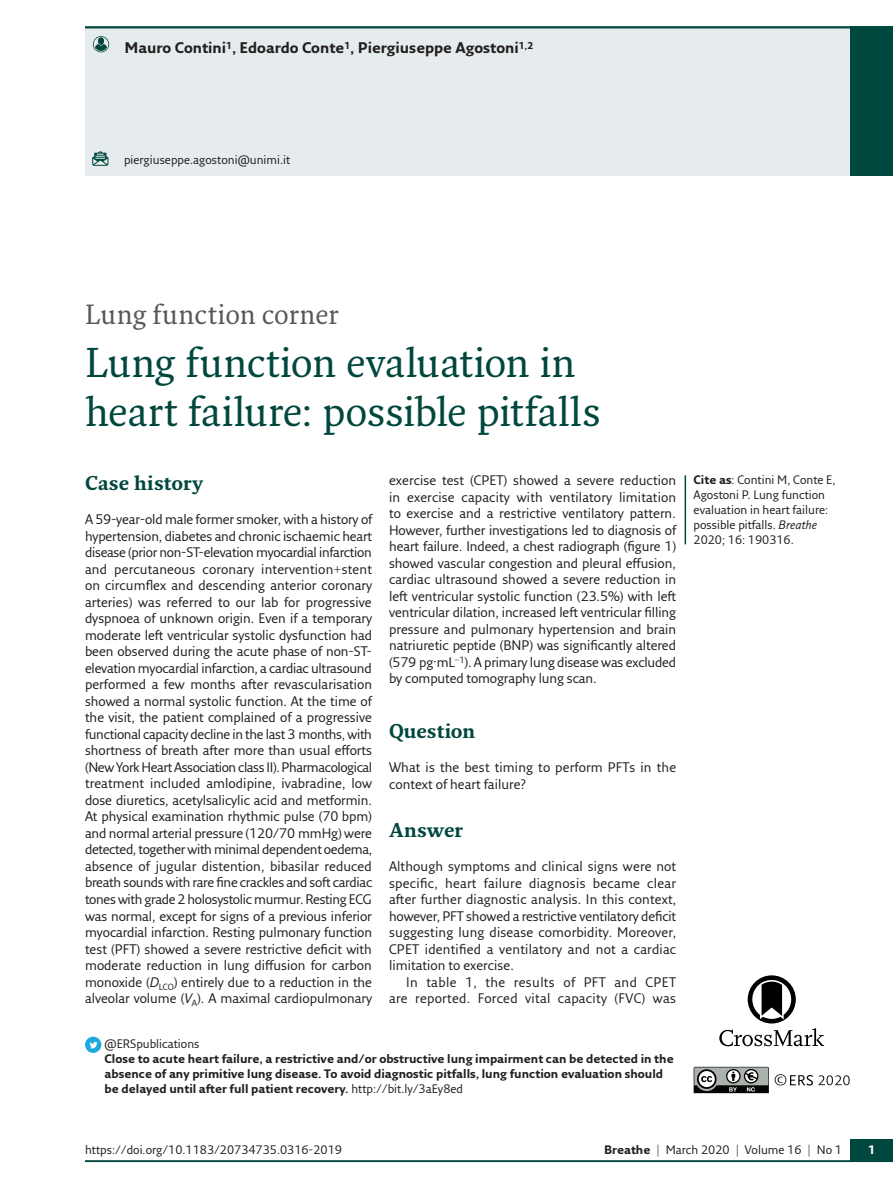
<style>
.page{position:relative;width:893px;height:1191px;background:#fff}
.page>*{position:absolute;margin:0;border:0;box-sizing:border-box;transform-origin:0 0}
.t1{font:40.5px/49.5px "Fresco Pro";letter-spacing:-.005em;color:#00473d}
.t2{font:27px "Fresco Pro";letter-spacing:.005em;color:#57585a}
.t3{font:700 19.5px "Fresco Std";color:#00473d}
.t4{font:700 15px "Fresco Sans Pro";color:#231f20}
.t5{font:13.5px/16.5px "Fresco Sans Pro";color:#231f20;text-align:justify}
.t6{font:13.5px/16.5px "Fresco Sans Pro";letter-spacing:.02em;color:#231f20;text-align:right}
.t7{font:700 12px/15px "Fresco Sans Pro";color:#231f20}
.t8{font:12px/15px "Fresco Sans Pro";color:#231f20}
.t9{font:700 12px "Fresco Sans Pro";color:#fff}
.s1{font-style:italic}
.s2{font-weight:400}
.s3{font-weight:700}
</style>
<div class="page">
<svg style="left:694px;top:1066px;width:75px;height:27px;background:#777a77"></svg>
<svg style="left:843px;top:1075px;width:7px;height:10px"></svg>
<svg style="left:775px;top:1074px;width:73px;height:11px"></svg>
<hr style="left:85px;top:1160px;width:808px;height:2px;background:#00473d">
<div style="left:850px;top:1138px;width:43px;height:23px;background:#00473d"></div>
<svg style="left:719px;top:975px;width:105px;height:71px"></svg>
<div style="left:85px;top:26px;width:808px;height:149px;background:#e6eced"></div>
<div style="left:850px;top:26px;width:43px;height:149px;background:#00473d"></div>
<svg style="left:93px;top:36px;width:16px;height:16px"></svg>
<svg style="left:85px;top:1036px;width:16px;height:17px"></svg>
<svg style="left:89px;top:1041px;width:9px;height:7px"></svg>
<hr style="left:85px;top:26px;width:808px;height:2px;background:#00473d">
<svg style="left:92px;top:151px;width:16px;height:15px"></svg>
<hr style="left:685px;top:475px;width:1px;height:69px;background:#00473d">
<p class="t4" style="left:124px;top:38px;width:410px">Mauro Contini<sup>1</sup>, Edoardo Conte<sup>1</sup>, Piergiuseppe Agostoni<sup>1,2</sup></p>
<p class="t8" style="left:124px;top:152px;width:168px">piergiuseppe.agostoni@unimi.it</p>
<h2 class="t2" style="left:85px;top:297px;width:255px">Lung function corner</h2>
<h1 class="t1" style="left:85px;top:336px;width:517px">Lung function evaluation in heart failure: possible pitfalls</h1>
<h3 class="t3" style="left:85px;top:471px;width:119px">Case history</h3>
<p class="t5" style="left:85px;top:511px;width:289px">A 59-year-old male former smoker, with a history of hypertension, diabetes and chronic ischaemic heart disease (prior non-ST-elevation myocardial infarction and percutaneous coronary intervention+stent on circumflex and descending anterior coronary arteries) was referred to our lab for progressive dyspnoea of unknown origin. Even if a temporary moderate left ventricular systolic dysfunction had been observed during the acute phase of non-ST&shy;elevation myocardial infarction, a cardiac ultrasound performed a few months after revascularisation showed a normal systolic function. At the time of the visit, the patient complained of a progressive functional capacity decline in the last 3 months, with shortness of breath after more than usual efforts (New York Heart Association class II). Pharmacological treatment included amlodipine, ivabradine, low dose diuretics, acetylsalicylic acid and metformin.<br>At physical examination rhythmic pulse (70 bpm) and normal arterial pressure (120/70 mmHg) were detected, together with minimal dependent oedema, absence of jugular distention, bibasilar reduced breath sounds with rare fine crackles and soft cardiac tones with grade 2 holosystolic murmur. Resting ECG was normal, except for signs of a previous inferior myocardial infarction. Resting pulmonary function test (PFT) showed a severe restrictive deficit with moderate reduction in lung diffusion for carbon monoxide (<span class="s1">D</span><sub>LCO</sub>) entirely due to a reduction in the alveolar volume (<span class="s1">V</span><sub>A</sub>). A maximal cardiopulmonary</p>
<p class="t5" style="left:389px;top:472px;width:289px">exercise test (CPET) showed a severe reduction in exercise capacity with ventilatory limitation to exercise and a restrictive ventilatory pattern.<br>However, further investigations led to diagnosis of heart failure. Indeed, a chest radiograph (figure 1) showed vascular congestion and pleural effusion, cardiac ultrasound showed a severe reduction in left ventricular systolic function (23.5%) with left ventricular dilation, increased left ventricular filling pressure and pulmonary hypertension and brain natriuretic peptide (BNP) was significantly altered (579 pg·mL<sup>−1</sup>). A primary lung disease was excluded by computed tomography lung scan.</p>
<h3 class="t3" style="left:389px;top:718px;width:88px">Question</h3>
<p class="t5" style="left:389px;top:758px;width:289px">What is the best timing to perform PFTs in the context of heart failure?</p>
<h3 class="t3" style="left:389px;top:817px;width:75px">Answer</h3>
<p class="t5" style="left:389px;top:857px;width:289px">Although symptoms and clinical signs were not specific, heart failure diagnosis became clear after further diagnostic analysis. In this context, however, PFT showed a restrictive ventilatory deficit suggesting lung disease comorbidity. Moreover, CPET identified a ventilatory and not a cardiac limitation to exercise.</p>
<p class="t6" style="left:389px;top:973px;width:289px">In table 1, the results of PFT and CPET are reported. Forced vital capacity (FVC) was</p>
<p class="t8" style="left:105px;top:1036px;width:96px">@ERSpublications</p>
<p class="t7" style="left:105px;top:1051px;width:571px">Close to acute heart failure, a restrictive and/or obstructive lung impairment can be detected in the absence of any primitive lung disease. To avoid diagnostic pitfalls, lung function evaluation should be delayed until after full patient recovery. <span class="s2">http://bit.ly/3aEy8ed</span></p>
<p class="t8" style="left:694px;top:472px;width:143px"><span class="s3">Cite as</span>: Contini M, Conte E,<br>Agostoni P. Lung function evaluation in heart failure: possible pitfalls. <span class="s1">Breathe<br></span>2020; 16: 190316.</p>
<p class="t8" style="left:85px;top:1142px;width:258px">https://doi.org/10.1183/20734735.0316-2019</p>
<p class="t8" style="left:604px;top:1142px;width:240px"><span class="s3">Breathe</span> | March 2020 | Volume 16 | No 1</p>
<p class="t9" style="left:868px;top:1142px;width:9px">1</p>
</div>
